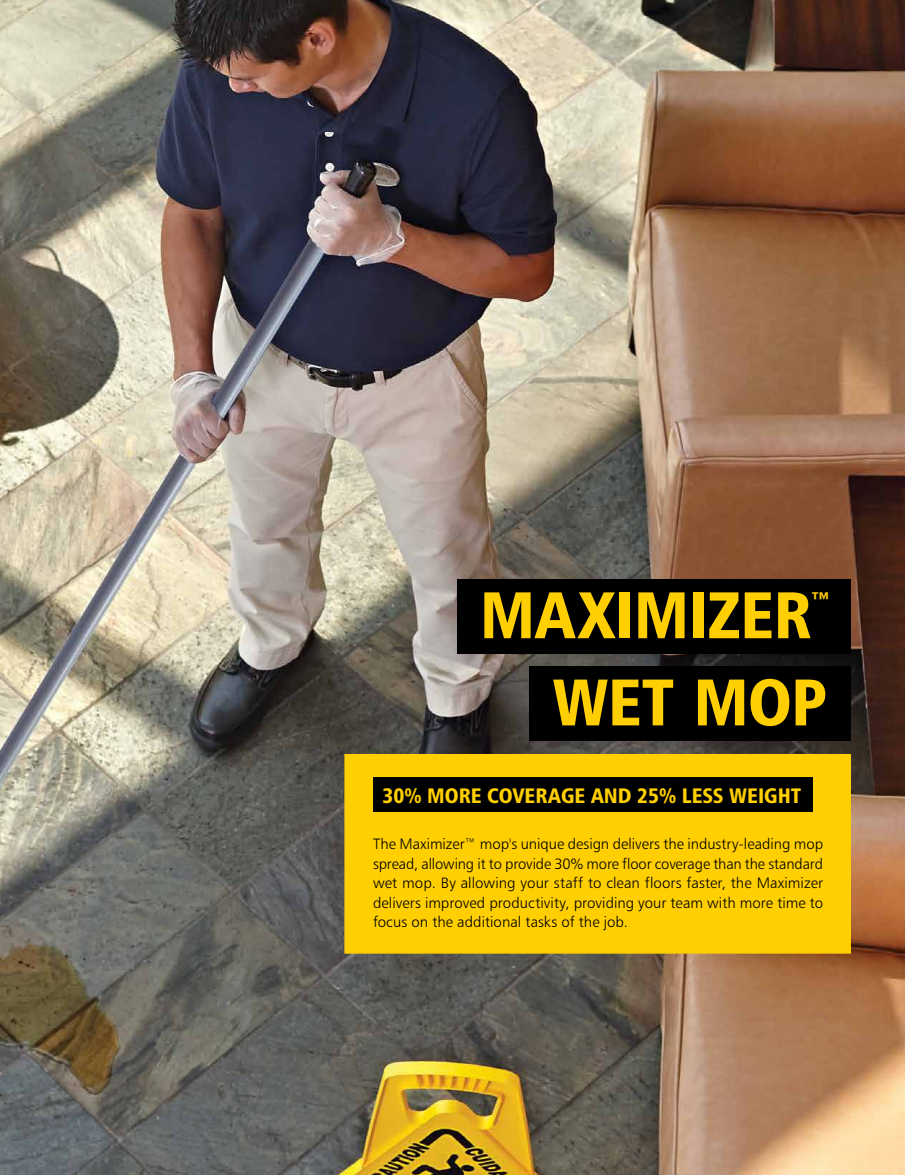
<style>
.page{position:relative;width:905px;height:1175px;background:#fff}
.page>*{position:absolute;margin:0;border:0;box-sizing:border-box;transform-origin:0 0}
.t1{font:66px "Humanist 777 BT Black Condensed B";letter-spacing:-.01em;color:#ffcf01}
.t2{font:26.25px "Humanist 777 BT Black Condensed B";color:#ffcf01}
.t3{font:21px "Humanist 777 BT Black Condensed B";color:#ffcf01}
.t4{font:15px/19.5px "Humanist 777 BT Light B";color:#000;text-align:justify}
</style>
<div class="page">
<img style="left:0;top:0;width:904px;height:1174px">
<div style="left:344px;top:754px;width:506px;height:199px;background:#ffcf01"></div>
<div style="left:372px;top:777px;width:440px;height:35px;background:#000"></div>
<div style="left:529px;top:666px;width:321px;height:74px;background:#000"></div>
<div style="left:457px;top:579px;width:393px;height:74px;background:#000"></div>
<h1 class="t1" style="left:480px;top:573px;width:333px">MAXIMIZER</h1>
<h2 class="t2" style="left:809px;top:585px;width:23px">™</h2>
<h1 class="t1" style="left:552px;top:660px;width:276px">WET MOP</h1>
<h3 class="t3" style="left:382px;top:782px;width:420px">30% MORE COVERAGE AND 25% LESS WEIGHT</h3>
<p class="t4" style="left:373px;top:834px;width:451px">The Maximizer™ mop's unique design delivers the industry-leading mop spread, allowing it to provide 30% more floor coverage than the standard wet mop. By allowing your staff to clean floors faster, the Maximizer delivers improved productivity, providing your team with more time to focus on the additional tasks of the job.</p>
</div>
